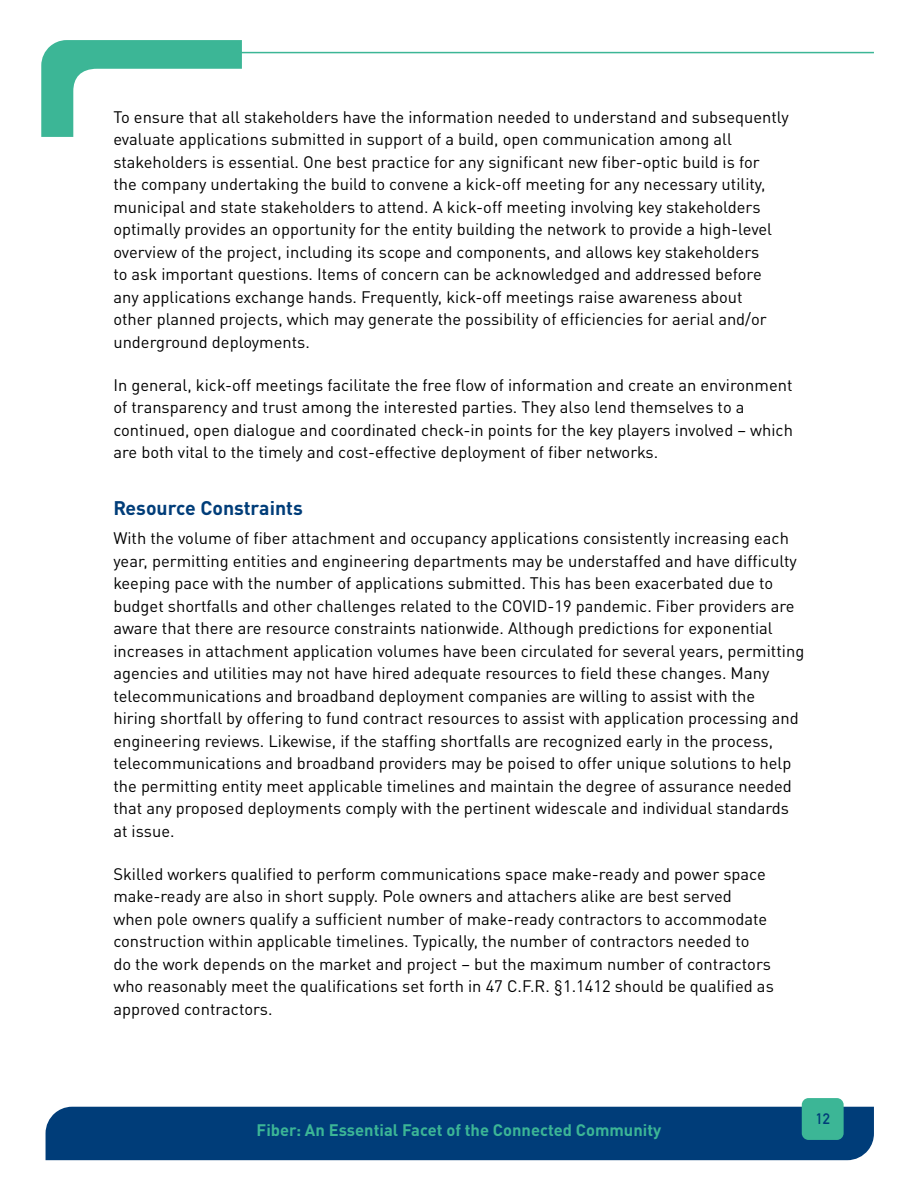
<style>
.page{position:relative;width:918px;height:1188px;background:#fff}
.page>*{position:absolute;margin:0;border:0;box-sizing:border-box;transform-origin:0 0}
.t1{font:700 19.5px "DIN Pro";color:#003d79}
.t2{font:16.5px/22.5px "DIN Pro";color:#000}
.t3{font:700 16.5px "DIN Pro";color:#3cb696}
.t4{font:700 15px "DIN Alternate";color:#003d79}
</style>
<div class="page">
<div style="left:46px;top:1107px;width:828px;height:53px;background:#003d79"></div>
<hr style="left:200px;top:52px;width:674px;height:1px;background:#3cb696">
<svg style="left:41px;top:40px;width:219px;height:97px"></svg>
<div style="left:802px;top:1098px;width:42px;height:42px;background:#3cb696;border-radius:7px"></div>
<p class="t2" style="left:113px;top:104px;width:677px">To ensure that all stakeholders have the information needed to understand and subsequently evaluate applications submitted in support of a build, open communication among all stakeholders is essential. One best practice for any significant new fiber-optic build is for<br>the company undertaking the build to convene a kick-off meeting for any necessary utility, municipal and state stakeholders to attend. A kick-off meeting involving key stakeholders optimally provides an opportunity for the entity building the network to provide a high-level overview of the project, including its scope and components, and allows key stakeholders<br>to ask important questions. Items of concern can be acknowledged and addressed before any applications exchange hands. Frequently, kick-off meetings raise awareness about<br>other planned projects, which may generate the possibility of efficiencies for aerial and/or underground deployments.</p>
<p class="t2" style="left:113px;top:372px;width:681px">In general, kick-off meetings facilitate the free flow of information and create an environment of transparency and trust among the interested parties. They also lend themselves to a continued, open dialogue and coordinated check-in points for the key players involved – which are both vital to the timely and cost-effective deployment of fiber networks.</p>
<p class="t1" style="left:113px;top:492px;width:191px">Resource Constraints</p>
<p class="t2" style="left:113px;top:526px;width:692px">With the volume of fiber attachment and occupancy applications consistently increasing each year, permitting entities and engineering departments may be understaffed and have difficulty keeping pace with the number of applications submitted. This has been exacerbated due to budget shortfalls and other challenges related to the COVID-19 pandemic. Fiber providers are aware that there are resource constraints nationwide. Although predictions for exponential increases in attachment application volumes have been circulated for several years, permitting agencies and utilities may not have hired adequate resources to field these changes. Many telecommunications and broadband deployment companies are willing to assist with the<br>hiring shortfall by offering to fund contract resources to assist with application processing and engineering reviews. Likewise, if the staffing shortfalls are recognized early in the process, telecommunications and broadband providers may be poised to offer unique solutions to help the permitting entity meet applicable timelines and maintain the degree of assurance needed that any proposed deployments comply with the pertinent widescale and individual standards at issue.</p>
<p class="t2" style="left:113px;top:861px;width:662px">Skilled workers qualified to perform communications space make-ready and power space make-ready are also in short supply. Pole owners and attachers alike are best served when pole owners qualify a sufficient number of make-ready contractors to accommodate construction within applicable timelines. Typically, the number of contractors needed to<br>do the work depends on the market and project – but the maximum number of contractors who reasonably meet the qualifications set forth in 47 C.F.R. §1.1412 should be qualified as approved contractors.</p>
<p class="t3" style="left:257px;top:1116px;width:406px">Fiber: An Essential Facet of the Connected Community</p>
<p class="t4" style="left:816px;top:1107px;width:16px">12</p>
</div>
